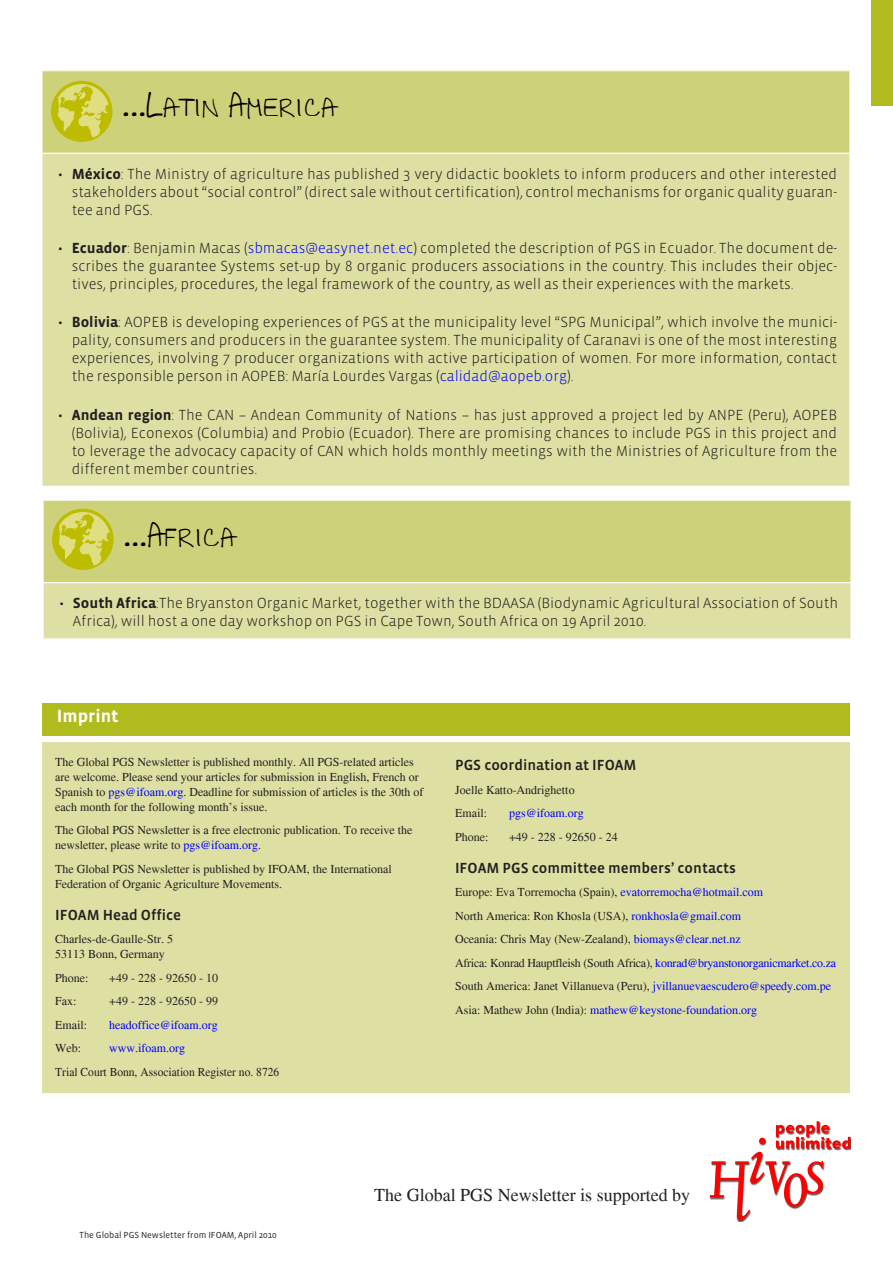
<style>
.page{position:relative;width:893px;height:1263px;background:#fff}
.page>*{position:absolute;margin:0;border:0;box-sizing:border-box;transform-origin:0 0}
._10-Cont__news_headl{font:27px "All Caps";color:#000}
.t1{font:18px "Times";color:#231f20}
.Content_imprint{font:700 18px "Vista Sans OT";color:#fff}
._10-Cont__news_bulle{font:300 15px/18px "Vista Sans OT";color:#231f20;text-align:justify}
.Final-text_box_heade{font:500 15px "Vista Sans OT";color:#231f20}
.Final-text_box{font:12px/15px "Times";color:#231f20}
.Final-text_box-2{font:12px "Times";color:#00f}
.Final-text_box-3{font:12px "Times";letter-spacing:-.02em;color:#231f20}
.Final-text_box-4{font:12px "Times";color:#231f20;scale:.96 1}
.t2{font:9px "Vista Sans OT";color:#231f20}
.s1{font-weight:700}
.s2{color:#00f}
.s3{color:#231f20}
</style>
<div class="page">
<hr style="left:0;top:0;width:1px;height:106px;background:#b0bb1d">
<div style="left:872px;top:0;width:21px;height:106px;background:#b0bb1d"></div>
<svg style="left:710px;top:1121px;width:140px;height:99px"></svg>
<div style="left:43px;top:742px;width:807px;height:351px;background:#dee0a3"></div>
<div style="left:43px;top:703px;width:807px;height:33px;background:#b0bb1d"></div>
<div style="left:42px;top:71px;width:808px;height:82px;background:#cdd17a"></div>
<div style="left:43px;top:154px;width:806px;height:332px;background:#dee0a3"></div>
<hr style="left:41px;top:71px;width:2px;height:82px;background:#fff">
<hr style="left:849px;top:71px;width:1px;height:82px;background:#fff">
<div style="left:51px;top:81px;width:61px;height:61px;background:#bebc00;border-radius:50%"></div>
<svg style="left:58px;top:84px;width:50px;height:53px"></svg>
<div style="left:43px;top:500px;width:808px;height:83px;background:#cdd17a"></div>
<div style="left:43px;top:583px;width:808px;height:56px;background:#dee0a3"></div>
<hr style="left:43px;top:500px;width:809px;height:1px;background:#fff">
<hr style="left:43px;top:501px;width:1px;height:81px;background:#fff">
<hr style="left:850px;top:501px;width:2px;height:81px;background:#fff">
<hr style="left:43px;top:582px;width:809px;height:1px;background:#fff">
<hr style="left:43px;top:638px;width:809px;height:1px;background:#fff">
<hr style="left:43px;top:583px;width:1px;height:55px;background:#fff">
<hr style="left:850px;top:583px;width:2px;height:55px;background:#fff">
<div style="left:52px;top:509px;width:62px;height:61px;background:#bebc00;border-radius:50%"></div>
<svg style="left:59px;top:512px;width:51px;height:53px"></svg>
<p class="_10-Cont__news_headl" style="left:122px;top:92px;width:217px">...Latin America</p>
<p class="_10-Cont__news_bulle" style="left:72px;top:165px;width:767px;text-indent:-14px">• <span class="s1">México</span>: The Ministry of agriculture has published 3 very didactic booklets to inform producers and other interested stakeholders about “social control” (direct sale without certification), control mechanisms for organic quality guaran&shy;tee and PGS.</p>
<p class="_10-Cont__news_bulle" style="left:72px;top:239px;width:767px;text-indent:-14px">• <span class="s1">Ecuador</span>: Benjamin Macas (<span class="s2">sbmacas@easynet.net.ec</span>) completed the description of PGS in Ecuador. The document de&shy;scribes the guarantee Systems set-up by 8 organic producers associations in the country. This includes their objec&shy;tives, principles, procedures, the legal framework of the country, as well as their experiences with the markets.</p>
<p class="_10-Cont__news_bulle" style="left:72px;top:313px;width:767px;text-indent:-14px">• <span class="s1">Bolivia</span>: AOPEB is developing experiences of PGS at the municipality level “SPG Municipal”, which involve the munici&shy;pality, consumers and producers in the guarantee system. The municipality of Caranavi is one of the most interesting experiences, involving 7 producer organizations with active participation of women. For more information, contact the responsible person in AOPEB: María Lourdes Vargas (<span class="s2">calidad@aopeb.org</span>).</p>
<p class="_10-Cont__news_bulle" style="left:72px;top:406px;width:767px;text-indent:-14px">• <span class="s1">Andean region</span>: The CAN – Andean Community of Nations – has just approved a project led by ANPE (Peru), AOPEB (Bolivia), Econexos (Columbia) and Probio (Ecuador). There are promising chances to include PGS in this project and to leverage the advocacy capacity of CAN which holds monthly meetings with the Ministries of Agriculture from the different member countries.</p>
<p class="_10-Cont__news_headl" style="left:123px;top:521px;width:115px">...Africa</p>
<p class="_10-Cont__news_bulle" style="left:73px;top:594px;width:767px;text-indent:-14px">• <span class="s1">South Africa</span>:The Bryanston Organic Market, together with the BDAASA (Biodynamic Agricultural Association of South<br>Africa), will host a one day workshop on PGS in Cape Town, South Africa on 19 April 2010.</p>
<p class="Content_imprint" style="left:57px;top:706px;width:63px">Imprint</p>
<p class="Final-text_box" style="left:55px;top:754px;width:370px">The Global PGS Newsletter is published monthly. All PGS-related articles are welcome. Please send your articles for submission in English, French or Spanish to <span class="s2">pgs@ifoam.org</span>. Deadline for submission of articles is the 30th of each month for the following month’s issue.</p>
<p class="Final-text_box" style="left:55px;top:823px;width:359px">The Global PGS Newsletter is a free electronic publication. To receive the newsletter, please write to <span class="s2">pgs@ifoam.org</span>.</p>
<p class="Final-text_box" style="left:55px;top:861px;width:338px">The Global PGS Newsletter is published by IFOAM, the International<br>Federation of Organic Agriculture Movements.</p>
<p class="Final-text_box_heade" style="left:55px;top:907px;width:127px">IFOAM Head Office</p>
<p class="Final-text_box" style="left:55px;top:932px;width:119px">Charles-de-Gaulle-Str. 5<br>53113 Bonn, Germany</p>
<p class="Final-text_box" style="left:55px;top:970px;width:35px">Phone:</p>
<p class="Final-text_box" style="left:109px;top:970px;width:110px">+49 - 228 - 92650 - 10</p>
<p class="Final-text_box" style="left:55px;top:994px;width:23px">Fax:</p>
<p class="Final-text_box" style="left:109px;top:994px;width:110px">+49 - 228 - 92650 - 99</p>
<p class="Final-text_box" style="left:55px;top:1017px;width:34px">Email:</p>
<p class="Final-text_box-2" style="left:109px;top:1018px;width:110px">headoffice@ifoam.org</p>
<p class="Final-text_box" style="left:55px;top:1041px;width:27px">Web:</p>
<p class="Final-text_box-2" style="left:109px;top:1041px;width:77px">www.ifoam.org</p>
<p class="Final-text_box-4" style="left:55px;top:1065px;width:235px">Trial Court Bonn, Association Register no. 8726</p>
<p class="Final-text_box_heade" style="left:455px;top:757px;width:183px">PGS coordination at IFOAM</p>
<p class="Final-text_box" style="left:455px;top:782px;width:121px">Joelle Katto-Andrighetto</p>
<p class="Final-text_box" style="left:455px;top:805px;width:34px">Email:</p>
<p class="Final-text_box-2" style="left:509px;top:806px;width:76px">pgs@ifoam.org</p>
<p class="Final-text_box" style="left:455px;top:829px;width:35px">Phone:</p>
<p class="Final-text_box" style="left:509px;top:829px;width:110px">+49 - 228 - 92650 - 24</p>
<p class="Final-text_box_heade" style="left:455px;top:860px;width:282px">IFOAM PGS committee members’ contacts</p>
<p class="Final-text_box" style="left:455px;top:885px;width:310px">Europe: Eva Torremocha (Spain), <span class="s2">evatorremocha@hotmail.com</span></p>
<p class="Final-text_box" style="left:455px;top:908px;width:288px">North America: Ron Khosla (USA), <span class="s2">ronkhosla@gmail.com</span></p>
<p class="Final-text_box" style="left:455px;top:932px;width:287px">Oceania: Chris May (New-Zealand), <span class="s2">biomays@clear.net.nz</span></p>
<p class="Final-text_box-3" style="left:455px;top:955px;width:383px">Africa: Konrad Hauptfleish (South Africa), <span class="s2">konrad@bryanstonorganicmarket.co.za</span></p>
<p class="Final-text_box" style="left:455px;top:979px;width:378px">South America: Janet Villanueva (Peru), <span class="s2">jvillanuevaescudero@speedy.com.pe</span></p>
<p class="Final-text_box-2" style="left:455px;top:1002px;width:303px"><span class="s3">Asia: Mathew John (India):</span> mathew@keystone-foundation.org</p>
<p class="t2" style="left:80px;top:1230px;width:199px">The Global PGS Newsletter from IFOAM, April 2010</p>
<p class="t1" style="left:374px;top:1184px;width:317px">The Global PGS Newsletter is supported by</p>
</div>
